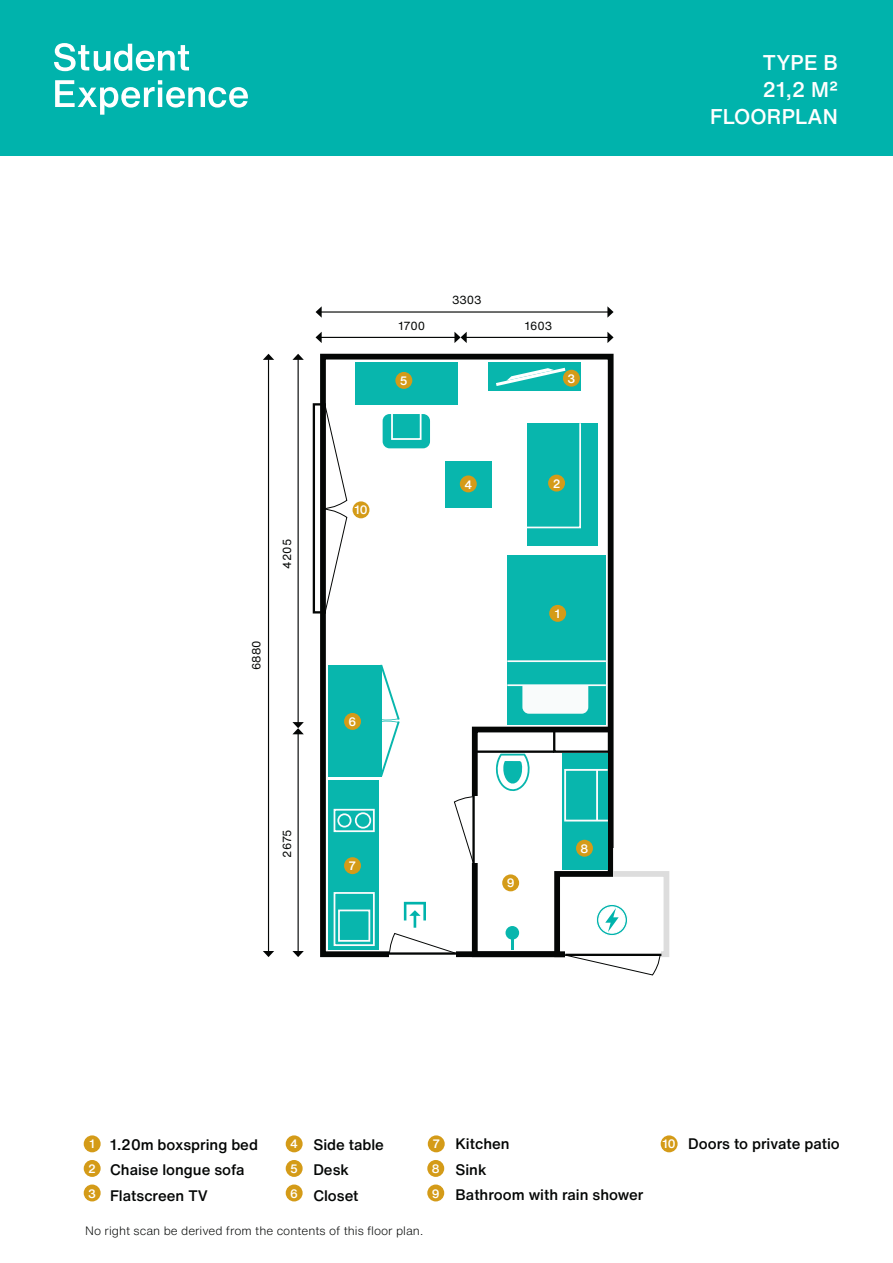
<style>
.page{position:relative;width:893px;height:1263px;background:#fff}
.page>*{position:absolute;margin:0;border:0;box-sizing:border-box;transform-origin:0 0}
.t1{font:500 21px/27px "Helvetica Now Text";letter-spacing:.01em;color:#fff;text-align:right}
.t2{font:500 15px/25.5px "Helvetica Now Text";color:#040605}
.t3{font:300 12px "Helvetica Now Text";color:#040605}
.t4{font:500 12px/24.6px "Helvetica Now Text";color:#fff}
.t5{font:11.55px "Helvetica Now Text";color:#040605}
.s1{font-size:12px;color:#fff}
</style>
<div class="page">
<div style="left:320px;top:354px;width:294px;height:603px;border:6px solid #040605"></div>
<div style="left:472px;top:727px;width:141px;height:230px;border:6px solid #040605"></div>
<div style="left:554px;top:871px;width:115px;height:86px;background:#fff;border:6px solid #040605"></div>
<div style="left:389px;top:942px;width:67px;height:17px;background:#fff"></div>
<hr style="left:388px;top:952px;width:68px;height:3px;background:#040605">
<hr style="left:298px;top:359px;width:1px;height:364px;background:#040605">
<svg style="left:292px;top:354px;width:12px;height:6px"></svg>
<div style="left:614px;top:848px;width:97px;height:137px;background:#fff"></div>
<hr style="left:268px;top:359px;width:1px;height:593px;background:#040605">
<svg style="left:263px;top:951px;width:11px;height:6px"></svg>
<svg style="left:263px;top:354px;width:11px;height:6px"></svg>
<hr style="left:298px;top:733px;width:1px;height:219px;background:#040605">
<svg style="left:292px;top:951px;width:12px;height:6px"></svg>
<svg style="left:292px;top:722px;width:12px;height:12px"></svg>
<hr style="left:321px;top:311px;width:287px;height:2px;background:#040605">
<svg style="left:316px;top:306px;width:6px;height:12px"></svg>
<svg style="left:607px;top:306px;width:7px;height:12px"></svg>
<hr style="left:466px;top:337px;width:142px;height:1px;background:#040605">
<svg style="left:607px;top:332px;width:7px;height:11px"></svg>
<hr style="left:321px;top:337px;width:134px;height:1px;background:#040605">
<svg style="left:316px;top:332px;width:6px;height:11px"></svg>
<svg style="left:454px;top:332px;width:13px;height:11px"></svg>
<svg style="left:565px;top:950px;width:95px;height:4px"></svg>
<svg style="left:563px;top:954px;width:98px;height:22px"></svg>
<hr style="left:565px;top:954px;width:96px;height:2px;background:#040605">
<div style="left:313px;top:403px;width:13px;height:210px;border:2px solid #040605"></div>
<svg style="left:324px;top:403px;width:24px;height:212px"></svg>
<hr style="left:324px;top:405px;width:2px;height:105px;background:#040605">
<div style="left:507px;top:555px;width:99px;height:170px;background:#08b6ad"></div>
<div style="left:522px;top:686px;width:66px;height:28px;background:#f9fbfb"></div>
<hr style="left:507px;top:684px;width:99px;height:2px;background:#fbfbfc">
<hr style="left:507px;top:660px;width:99px;height:2px;background:#fbfbfc">
<div style="left:527px;top:423px;width:70px;height:123px;background:#08b6ad"></div>
<svg style="left:527px;top:423px;width:54px;height:106px"></svg>
<div style="left:355px;top:362px;width:102px;height:42px;background:#08b6ad"></div>
<div style="left:383px;top:414px;width:47px;height:34px;background:#08b6ad;border-radius:7px"></div>
<div style="left:391px;top:413px;width:30px;height:27px;border:2px solid #fff"></div>
<div style="left:328px;top:665px;width:53px;height:111px;background:#08b6ad"></div>
<svg style="left:381px;top:665px;width:19px;height:111px"></svg>
<div style="left:489px;top:362px;width:92px;height:28px;background:#08b6ad"></div>
<svg style="left:496px;top:368px;width:69px;height:18px"></svg>
<div style="left:445px;top:461px;width:46px;height:46px;background:#08b6ad"></div>
<div style="left:505px;top:926px;width:14px;height:14px;background:#08b6ad;border-radius:50%"></div>
<hr style="left:511px;top:936px;width:3px;height:14px;background:#08b6ad">
<div style="left:328px;top:780px;width:51px;height:169px;background:#08b6ad"></div>
<div style="left:334px;top:892px;width:41px;height:54px;border:2px solid #fbfbfc"></div>
<div style="left:338px;top:909px;width:32px;height:33px;border:2px solid #fbfbfc"></div>
<div style="left:334px;top:809px;width:41px;height:23px;border:2px solid #fbfbfc"></div>
<div style="left:355px;top:812px;width:16px;height:16px;border:2px solid #fbfbfc;border-radius:50%"></div>
<div style="left:337px;top:813px;width:15px;height:14px;border:2px solid #fbfbfc;border-radius:50%"></div>
<div style="left:562px;top:754px;width:45px;height:116px;background:#08b6ad"></div>
<svg style="left:453px;top:726px;width:159px;height:139px"></svg>
<hr style="left:472px;top:795px;width:3px;height:68px;background:#040605">
<div style="left:548px;top:475px;width:17px;height:16px;background:#d49b18;border-radius:50%"></div>
<div style="left:549px;top:605px;width:17px;height:17px;background:#d49b18;border-radius:50%"></div>
<div style="left:563px;top:370px;width:17px;height:17px;background:#d49b18;border-radius:50%"></div>
<div style="left:460px;top:475px;width:17px;height:17px;background:#d49b18;border-radius:50%"></div>
<div style="left:395px;top:372px;width:17px;height:17px;background:#d49b18;border-radius:50%"></div>
<div style="left:576px;top:840px;width:17px;height:17px;background:#d49b18;border-radius:50%"></div>
<div style="left:344px;top:857px;width:17px;height:17px;background:#d49b18;border-radius:50%"></div>
<div style="left:502px;top:874px;width:17px;height:17px;background:#d49b18;border-radius:50%"></div>
<div style="left:344px;top:713px;width:17px;height:17px;background:#d49b18;border-radius:50%"></div>
<div style="left:286px;top:1135px;width:17px;height:17px;background:#d49b18;border-radius:50%"></div>
<div style="left:84px;top:1160px;width:17px;height:17px;background:#d49b18;border-radius:50%"></div>
<div style="left:84px;top:1135px;width:17px;height:17px;background:#d49b18;border-radius:50%"></div>
<div style="left:84px;top:1184px;width:17px;height:17px;background:#d49b18;border-radius:50%"></div>
<div style="left:286px;top:1160px;width:17px;height:17px;background:#d49b18;border-radius:50%"></div>
<div style="left:428px;top:1135px;width:17px;height:17px;background:#d49b18;border-radius:50%"></div>
<div style="left:286px;top:1184px;width:17px;height:17px;background:#d49b18;border-radius:50%"></div>
<div style="left:427px;top:1160px;width:17px;height:17px;background:#d49b18;border-radius:50%"></div>
<div style="left:427px;top:1184px;width:17px;height:17px;background:#d49b18;border-radius:50%"></div>
<div style="left:353px;top:501px;width:16px;height:17px;background:#d49b18;border-radius:50%"></div>
<div style="left:661px;top:1135px;width:17px;height:17px;background:#d49b18;border-radius:50%"></div>
<svg style="left:596px;top:904px;width:32px;height:32px"></svg>
<svg style="left:389px;top:902px;width:69px;height:53px"></svg>
<div style="left:0;top:0;width:893px;height:156px;background:#00b3ac"></div>
<svg style="left:54px;top:43px;width:135px;height:28px"></svg>
<svg style="left:55px;top:80px;width:193px;height:35px"></svg>
<p class="t5" style="left:278px;top:569px;width:31px;rotate:-90deg">4205</p>
<p class="t5" style="left:248px;top:670px;width:31px;rotate:-90deg">6880</p>
<p class="t5" style="left:278px;top:858px;width:30px;rotate:-90deg">2675</p>
<p class="t5" style="left:399px;top:317px;width:28px">1700</p>
<p class="t4" style="left:400px;top:368px;width:9px">5</p>
<p class="t5" style="left:452px;top:291px;width:31px">3303</p>
<p class="t4" style="left:354px;top:498px;width:15px">10</p>
<p class="t4" style="left:464px;top:472px;width:9px">4</p>
<p class="t4" style="left:349px;top:709px;width:9px">6</p>
<p class="t5" style="left:525px;top:317px;width:29px">1603</p>
<p class="t4" style="left:567px;top:366px;width:9px">3</p>
<p class="t4" style="left:553px;top:471px;width:9px">2</p>
<p class="t4" style="left:555px;top:601px;width:7px">1</p>
<p class="t4" style="left:349px;top:853px;width:9px">7</p>
<p class="t4" style="left:507px;top:871px;width:9px">9</p>
<p class="t4" style="left:581px;top:836px;width:9px">8</p>
<h1 class="t1" style="left:710px;top:49px;width:129px">TYPE B<br>21,2 M2<br>FLOORPLAN</h1>
<p class="t4" style="left:89px;top:1131px;width:7px">1</p>
<p class="t4" style="left:88px;top:1156px;width:9px">2</p>
<p class="t4" style="left:88px;top:1181px;width:9px">3</p>
<p class="t2" style="left:110px;top:1131px;width:149px">1.20m boxspring bed</p>
<p class="t4" style="left:290px;top:1131px;width:9px">4</p>
<p class="t2" style="left:110px;top:1156px;width:136px">Chaise longue sofa<br>Flatscreen TV</p>
<p class="t4" style="left:290px;top:1156px;width:9px">5</p>
<p class="t4" style="left:290px;top:1181px;width:9px">6</p>
<p class="t2" style="left:313px;top:1131px;width:72px">Side table<br>Desk<br>Closet</p>
<p class="t2" style="left:455px;top:1131px;width:190px">Kitchen<br>Sink<br>Bathroom with rain shower</p>
<p class="t4" style="left:432px;top:1131px;width:9px">7</p>
<p class="t4" style="left:432px;top:1156px;width:9px">8<br>9</p>
<p class="t3" style="left:85px;top:1222px;width:339px">No right scan be derived from the contents of this floor plan.</p>
<p class="t2" style="left:662px;top:1131px;width:179px"><span class="s1">10</span> Doors to private patio</p>
</div>
